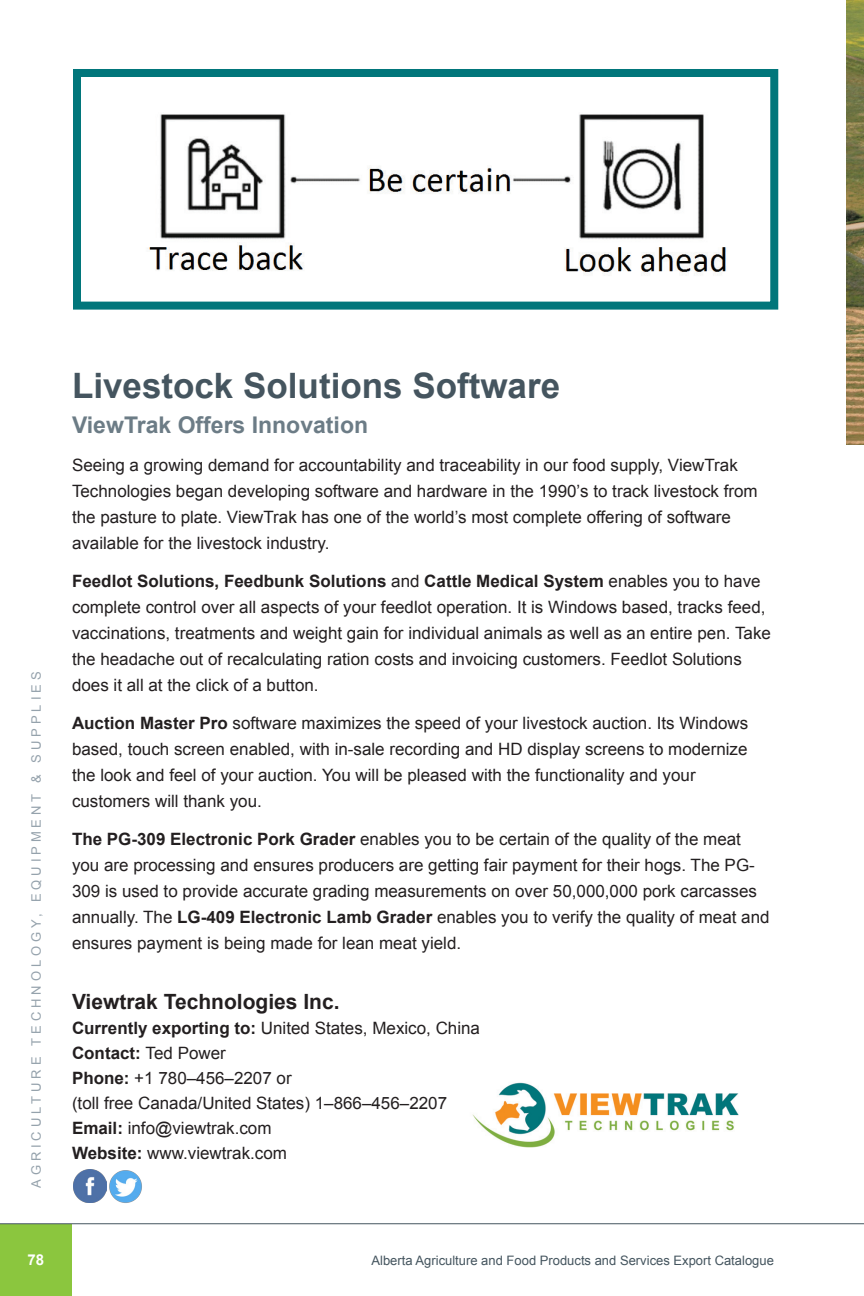
<style>
.page{position:relative;width:864px;height:1296px;background:#fff}
.page>*{position:absolute;margin:0;border:0;box-sizing:border-box;transform-origin:0 0}
.header_1{font:700 35px "Arial";color:#45555f}
.body_copy{font:700 23px "Arial";color:#6c7c86}
.company_name{font:700 21px "Arial";color:#231f20}
.body_copy-2{font:17px/26px "Arial";color:#231f20}
.company_info{font:17px/25px "Arial";color:#231f20}
.company_info-2{font:700 17px "Arial";color:#231f20}
.t1{font:700 15px "Arial";color:#fff}
.t2{font:13px "Arial";color:#45555f}
.t3{font:13px "Arial";letter-spacing:.3em;color:#95a2ac}
.s1{font-weight:700}
.s2{font-weight:400}
</style>
<div class="page">
<div style="left:0;top:1224px;width:72px;height:72px;background:#8bc63e"></div>
<hr style="left:0;top:1223px;width:864px;height:1px;background:#45555f">
<img style="left:472px;top:1082px;width:267px;height:66px">
<img style="left:147px;top:69px;width:632px;height:241px">
<div style="left:73px;top:69px;width:705px;height:241px;border:8px solid #01767b"></div>
<img style="left:846px;top:0;width:18px;height:445px">
<img style="left:73px;top:1169px;width:69px;height:34px">
<p class="t3" style="left:28px;top:1188px;width:518px;rotate:-90deg">AGRICULTURE TECHNOLOGY, EQUIPMENT &amp; SUPPLIES</p>
<p class="header_1" style="left:72px;top:362px;width:490px">Livestock Solutions Software</p>
<p class="body_copy" style="left:72px;top:409px;width:298px">ViewTrak Offers Innovation</p>
<p class="body_copy-2" style="left:72px;top:452px;width:687px">Seeing a growing demand for accountability and traceability in our food supply, ViewTrak Technologies began developing software and hardware in the 1990’s to track livestock from the pasture to plate. ViewTrak has one of the world’s most complete offering of software available for the livestock industry.</p>
<p class="body_copy-2" style="left:72px;top:568px;width:700px"><span class="s1">Feedlot Solutions, Feedbunk Solutions</span> and <span class="s1">Cattle Medical System</span> enables you to have complete control over all aspects of your feedlot operation. It is Windows based, tracks feed, vaccinations, treatments and weight gain for individual animals as well as an entire pen. Take the headache out of recalculating ration costs and invoicing customers. Feedlot Solutions does it all at the click of a button.</p>
<p class="body_copy-2" style="left:72px;top:710px;width:678px"><span class="s1">Auction Master Pro</span> software maximizes the speed of your livestock auction. Its Windows based, touch screen enabled, with in-sale recording and HD display screens to modernize the look and feel of your auction. You will be pleased with the functionality and your customers will thank you.</p>
<p class="body_copy-2" style="left:72px;top:826px;width:699px"><span class="s1">The PG-309 Electronic Pork Grader</span> enables you to be certain of the quality of the meat you are processing and ensures producers are getting fair payment for their hogs. The PG-309 is used to provide accurate grading measurements on over 50,000,000 pork carcasses annually. The <span class="s1">LG-409 Electronic Lamb Grader</span> enables you to verify the quality of meat and ensures payment is being made for lean meat yield.</p>
<p class="company_name" style="left:72px;top:987px;width:269px">Viewtrak Technologies Inc.</p>
<p class="company_info" style="left:72px;top:1015px;width:410px"><span class="s1">Currently exporting to:</span> United States, Mexico, China</p>
<p class="company_info-2" style="left:72px;top:1041px;width:155px">Contact: <span class="s2">Ted Power</span></p>
<p class="company_info" style="left:72px;top:1065px;width:377px"><span class="s1">Phone:</span> +1 780–456–2207 or<br>(toll free Canada/United States) 1–866–456–2207</p>
<p class="company_info" style="left:72px;top:1115px;width:201px"><span class="s1">Email:</span> info@viewtrak.com</p>
<p class="company_info" style="left:72px;top:1140px;width:217px"><span class="s1">Website:</span> www.viewtrak.com</p>
<p class="t1" style="left:28px;top:1250px;width:18px">78</p>
<p class="t2" style="left:371px;top:1252px;width:404px">Alberta Agriculture and Food Products and Services Export Catalogue</p>
</div>
